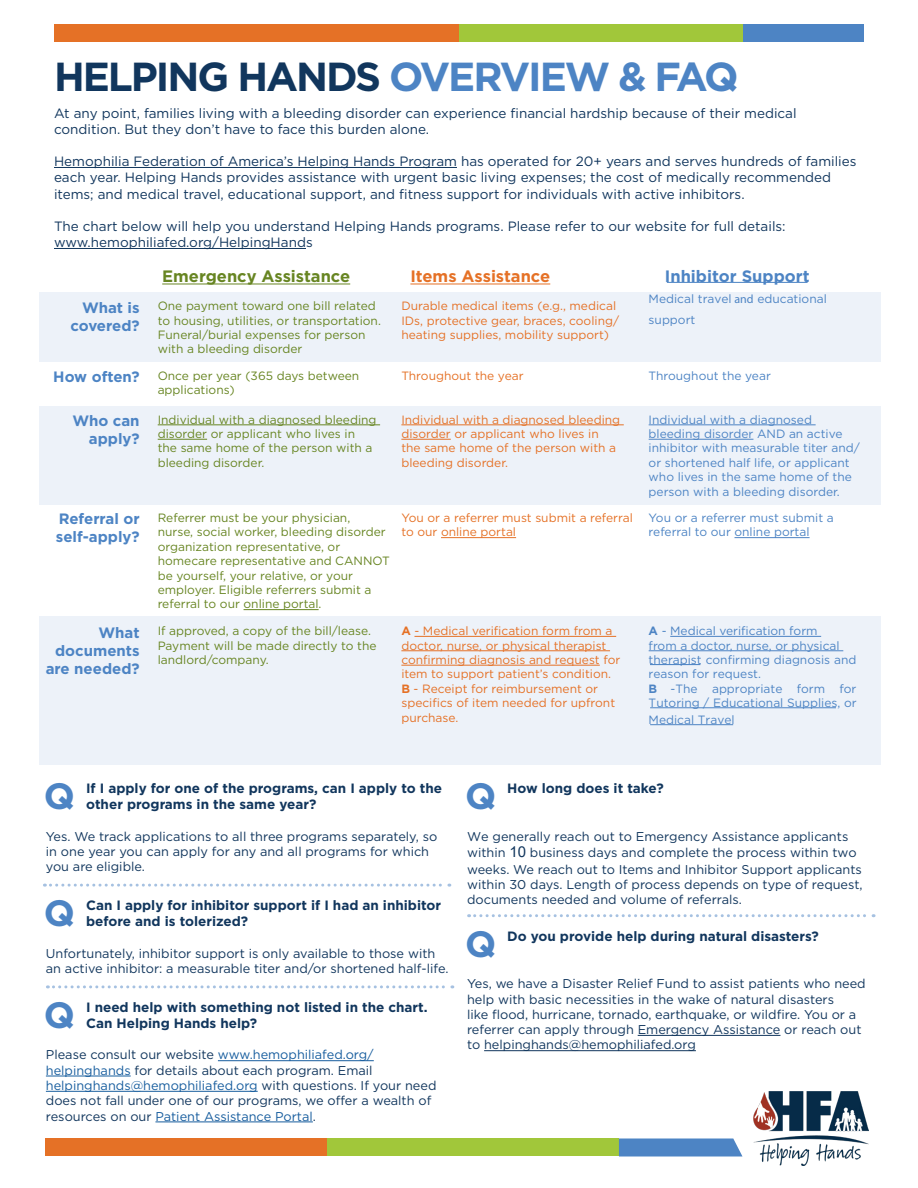
<style>
.page{position:relative;width:918px;height:1188px;background:#fff}
.page>*{position:absolute;margin:0;border:0;box-sizing:border-box;transform-origin:0 0}
.t1{font:700 40.5px "Gotham";letter-spacing:-.05em;color:#11365d}
.t2{font:700 36.6px "Gotham";color:#4d84c4}
.t3{font:700 16.5px "Gotham";color:#678522}
.t4{font:700 16.5px "Gotham";color:#4d84c4}
.t5{font:700 16.5px "Gotham";color:#e57126}
.t6{font:700 15px/18px "Gotham";color:#4d84c4;text-align:right}
.t7{font:13.5px/16.2px "Gotham";color:#11365d}
.t8{font:700 13.5px/16.2px "Gotham";color:#11365d}
.t9{font:12.75px/15.3px "Gotham";color:#11365d}
.t10{font:12px/14.4px "Gotham";color:#678522}
.t11{font:12px/14.4px "Gotham";color:#e57126}
.t12{font:12px/14.4px "Gotham";color:#4d84c4}
.s1{color:#4d84c4}
.s2{font-family:"Myriad Pro"}
.s3{font-weight:700}
.s4{color:#175d9e}
.s5{font-family:"Arial";font-size:15px}
</style>
<div class="page">
<div style="left:39px;top:292px;width:841px;height:70px;background:#edf2f9"></div>
<div style="left:39px;top:406px;width:842px;height:98px;background:#edf2f9"></div>
<div style="left:39px;top:616px;width:841px;height:149px;background:#edf2f9"></div>
<div style="left:54px;top:24px;width:405px;height:18px;background:#e57126"></div>
<div style="left:459px;top:24px;width:284px;height:18px;background:#a1c73a"></div>
<div style="left:743px;top:24px;width:121px;height:18px;background:#4d84c4"></div>
<div style="left:45px;top:1138px;width:283px;height:18px;background:#e57126"></div>
<div style="left:328px;top:1138px;width:291px;height:18px;background:#a1c73a"></div>
<svg style="left:619px;top:1138px;width:123px;height:18px;background:#578bc7"></svg>
<img style="left:753px;top:1092px;width:116px;height:73px">
<hr style="left:54px;top:167px;width:403px;height:1px;background:#11365d">
<hr style="left:54px;top:248px;width:252px;height:1px;background:#11365d">
<hr style="left:638px;top:1035px;width:142px;height:1px;background:#11365d">
<hr style="left:484px;top:1050px;width:212px;height:1px;background:#11365d">
<hr style="left:218px;top:1060px;width:156px;height:1px;background:#175d9e">
<hr style="left:46px;top:1076px;width:85px;height:1px;background:#175d9e">
<hr style="left:46px;top:1091px;width:212px;height:1px;background:#175d9e">
<hr style="left:155px;top:1122px;width:158px;height:1px;background:#175d9e">
<hr style="left:162px;top:284px;width:188px;height:1px;background:#678522">
<hr style="left:410px;top:284px;width:140px;height:1px;background:#e57126">
<hr style="left:667px;top:282px;width:141px;height:1px;background:#4d84c4">
<hr style="left:244px;top:609px;width:75px;height:1px;background:#678522">
<hr style="left:441px;top:537px;width:75px;height:1px;background:#e57126">
<hr style="left:734px;top:537px;width:76px;height:1px;background:#4d84c4">
<hr style="left:158px;top:425px;width:222px;height:1px;background:#678522">
<hr style="left:158px;top:439px;width:49px;height:1px;background:#678522">
<hr style="left:401px;top:425px;width:223px;height:1px;background:#e57126">
<hr style="left:401px;top:439px;width:50px;height:1px;background:#e57126">
<hr style="left:649px;top:425px;width:167px;height:1px;background:#4d84c4">
<hr style="left:649px;top:439px;width:104px;height:1px;background:#4d84c4">
<hr style="left:414px;top:636px;width:202px;height:1px;background:#e57126">
<hr style="left:401px;top:650px;width:209px;height:1px;background:#e57126">
<hr style="left:401px;top:665px;width:199px;height:1px;background:#e57126">
<hr style="left:670px;top:636px;width:151px;height:1px;background:#4d84c4">
<hr style="left:649px;top:650px;width:194px;height:1px;background:#4d84c4">
<hr style="left:650px;top:707px;width:186px;height:1px;background:#4d84c4">
<hr style="left:650px;top:664px;width:50px;height:1px;background:#4d84c4">
<hr style="left:650px;top:724px;width:83px;height:1px;background:#4d84c4">
<svg style="left:44px;top:884px;width:406px;height:3px"></svg>
<svg style="left:47px;top:985px;width:406px;height:3px"></svg>
<svg style="left:469px;top:914px;width:405px;height:3px"></svg>
<p class="t1" style="left:54px;top:49px;width:686px">HELPING HANDS <span class="s1">OVERVIEW &amp; FAQ</span></p>
<p class="t7" style="left:54px;top:104px;width:744px">At any point, families living with a bleeding disorder can experience financial hardship because of their medical condition. But they don’t have to face this burden alone.</p>
<p class="t7" style="left:54px;top:153px;width:804px">Hemophilia Federation of America’s Helping Hands Program has operated for 20+ years and serves hundreds of families each year. Helping Hands provides assistance with urgent basic living expenses; the cost of medically recommended items; and medical travel, educational support, and fitness support for individuals with active inhibitors.</p>
<p class="t7" style="left:54px;top:218px;width:733px">The chart below will help you understand Helping Hands programs. Please refer to our website for full details:</p>
<p class="t7" style="left:54px;top:234px;width:260px">www.hemophiliafed.org/HelpingHands</p>
<p class="t6" style="left:71px;top:298px;width:71px">What is covered?</p>
<p class="t3" style="left:162px;top:266px;width:190px">Emergency Assistance</p>
<p class="t5" style="left:410px;top:266px;width:141px">Items Assistance</p>
<p class="t10" style="left:158px;top:299px;width:225px">One payment toward one bill related to housing, utilities, or transportation.<br>Funeral/burial expenses for person with a bleeding disorder</p>
<p class="t11" style="left:401px;top:299px;width:219px">Durable medical items (e.g., medical<br>IDs, protective gear, braces, cooling/ heating supplies, mobility support)</p>
<p class="t4" style="left:665px;top:265px;width:146px">Inhibitor Support</p>
<p class="t12" style="left:649px;top:289px;width:180px;line-height:20.5px">Medical travel <span class="s2">and</span> educational support</p>
<p class="t6" style="left:53px;top:368px;width:88px">How often?</p>
<p class="t10" style="left:158px;top:368px;width:203px">Once per year (365 days between applications)</p>
<p class="t11" style="left:401px;top:368px;width:124px">Throughout the year</p>
<p class="t12" style="left:649px;top:368px;width:124px">Throughout the year</p>
<p class="t6" style="left:72px;top:412px;width:69px">Who can apply?</p>
<p class="t10" style="left:158px;top:412px;width:220px">Individual with a diagnosed bleeding disorder or applicant who lives in the same home of the person with a bleeding disorder.</p>
<p class="t11" style="left:401px;top:412px;width:220px">Individual with a diagnosed bleeding disorder or applicant who lives in the same home of the person with a bleeding disorder.</p>
<p class="t12" style="left:649px;top:412px;width:213px">Individual with a diagnosed bleeding disorder AND an active inhibitor with measurable titer and/ or shortened half life, or applicant who lives in the same home of the person with a bleeding disorder.</p>
<p class="t6" style="left:56px;top:510px;width:85px;text-align:left">Referral or self-apply?</p>
<p class="t10" style="left:158px;top:510px;width:234px">Referrer must be your physician,<br>nurse, social worker, bleeding disorder organization representative, or homecare representative and CANNOT be yourself, your relative, or your employer. Eligible referrers submit a referral to our online portal.</p>
<p class="t11" style="left:401px;top:510px;width:233px">You or a referrer must submit a referral to our online portal</p>
<p class="t12" style="left:649px;top:510px;width:187px">You or a referrer must submit a referral to our online portal</p>
<p class="t6" style="left:46px;top:623px;width:95px">What documents are needed?</p>
<p class="t10" style="left:158px;top:623px;width:220px">If approved, a copy of the bill/lease.<br>Payment will be made directly to the landlord/company.</p>
<p class="t11" style="left:401px;top:623px;width:220px"><span class="s3">A</span> - Medical verification form from a doctor, nurse, or physical therapist confirming diagnosis and request for item to support patient’s condition.</p>
<p class="t11" style="left:401px;top:681px;width:215px"><span class="s3">B</span> - Receipt for reimbursement or specifics of item needed for upfront purchase.</p>
<p class="t12" style="left:649px;top:623px;width:209px"><span class="s3">A</span> - Medical verification form<br>from a doctor, nurse, or physical therapist confirming diagnosis and reason for request.<br><span class="s3">B</span> -The appropriate form for<br>Tutoring / Educational Supplies, or</p>
<p class="t12" style="left:649px;top:712px;width:88px">Medical Travel</p>
<p class="t2" style="left:44px;top:772px;width:33px">Q</p>
<p class="t8" style="left:86px;top:780px;width:357px">If I apply for one of the programs, can I apply to the other programs in the same year?</p>
<p class="t9" style="left:46px;top:828px;width:393px">Yes. We track applications to all three programs separately, so in one year you can apply for any and all programs for which you are eligible.</p>
<p class="t2" style="left:44px;top:889px;width:33px">Q</p>
<p class="t8" style="left:86px;top:897px;width:357px">Can I apply for inhibitor support if I had an inhibitor before and is tolerized?</p>
<p class="t9" style="left:46px;top:945px;width:404px">Unfortunately, inhibitor support is only available to those with an active inhibitor: a measurable titer and/or shortened half-life.</p>
<p class="t2" style="left:44px;top:991px;width:33px">Q</p>
<p class="t8" style="left:86px;top:999px;width:343px">I need help with something not listed in the chart.<br>Can Helping Hands help?</p>
<p class="t9" style="left:46px;top:1047px;width:392px">Please consult our website <span class="s4">www.hemophiliafed.org/ helpinghands</span> for details about each program. Email <span class="s4">helpinghands@hemophiliafed.org</span> with questions. If your need does not fall under one of our programs, we offer a wealth of resources on our <span class="s4">Patient Assistance Portal</span>.</p>
<p class="t2" style="left:465px;top:772px;width:33px">Q</p>
<p class="t8" style="left:507px;top:780px;width:158px">How long does it take?</p>
<p class="t9" style="left:467px;top:828px;width:397px;line-height:15.9px">We generally reach out to Emergency Assistance applicants within <span class="s5">10</span> business days and complete the process within two weeks. We reach out to Items and Inhibitor Support applicants within 30 days. Length of process depends on type of request, documents needed and volume of referrals.</p>
<p class="t2" style="left:465px;top:919px;width:33px">Q</p>
<p class="t8" style="left:507px;top:928px;width:313px">Do you provide help during natural disasters?</p>
<p class="t9" style="left:467px;top:976px;width:400px">Yes, we have a Disaster Relief Fund to assist patients who need help with basic necessities in the wake of natural disasters<br>like flood, hurricane, tornado, earthquake, or wildfire. You or a referrer can apply through Emergency Assistance or reach out to helpinghands@hemophiliafed.org</p>
</div>
